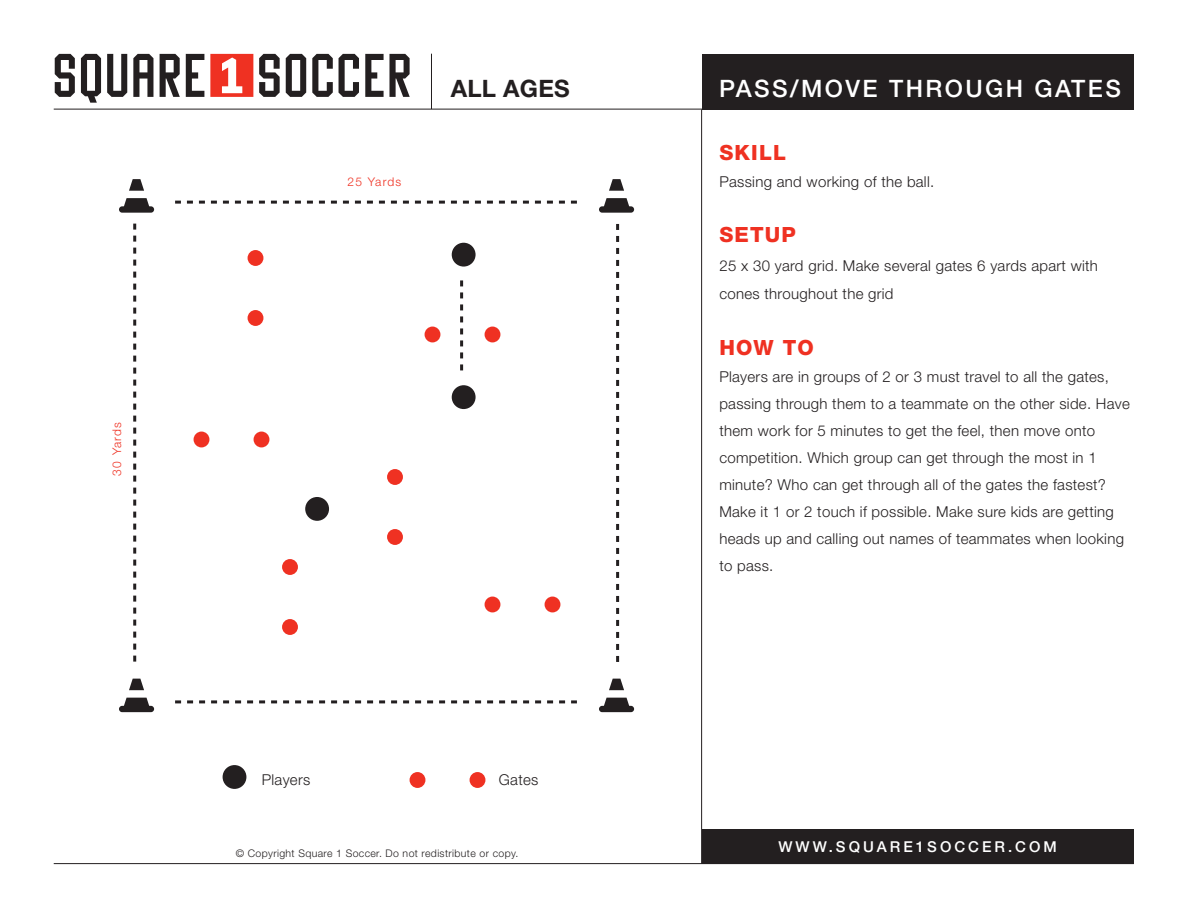
<style>
.page{position:relative;width:1188px;height:918px;background:#fff}
.page>*{position:absolute;margin:0;border:0;box-sizing:border-box;transform-origin:0 0}
.t1{font:500 24px "Helvetica Neue";letter-spacing:.1em;color:#fff}
.t2{font:700 24px "Helvetica Neue";letter-spacing:.01em;color:#231f20}
.t3{font:800 21px "Helvetica Neue";letter-spacing:.055em;color:#ef3122}
.t4{font:300 15px/27px "Helvetica Neue";letter-spacing:.02em;color:#231f20}
.t5{font:500 15px "Helvetica Neue";letter-spacing:.2em;color:#fff}
.t6{font:300 12px "Helvetica Neue";letter-spacing:.1em;color:#ef3122}
.t7{font:300 10.5px "Helvetica Neue";letter-spacing:.035em;color:#231f20}
</style>
<div class="page">
<hr style="left:54px;top:109px;width:1080px;height:1px;background:#231f20">
<hr style="left:54px;top:863px;width:1080px;height:1px;background:#231f20">
<hr style="left:701px;top:109px;width:1px;height:755px;background:#231f20">
<svg style="left:55px;top:54px;width:20px;height:43px"></svg>
<svg style="left:107px;top:54px;width:20px;height:43px"></svg>
<svg style="left:133px;top:54px;width:20px;height:43px"></svg>
<svg style="left:186px;top:54px;width:18px;height:43px"></svg>
<svg style="left:259px;top:54px;width:21px;height:43px"></svg>
<svg style="left:286px;top:54px;width:20px;height:43px"></svg>
<svg style="left:312px;top:54px;width:21px;height:43px"></svg>
<svg style="left:339px;top:54px;width:20px;height:43px"></svg>
<svg style="left:160px;top:54px;width:20px;height:43px"></svg>
<svg style="left:365px;top:54px;width:45px;height:43px"></svg>
<svg style="left:81px;top:54px;width:20px;height:49px"></svg>
<svg style="left:210px;top:54px;width:43px;height:43px"></svg>
<hr style="left:431px;top:54px;width:1px;height:55px;background:#231f20">
<div style="left:702px;top:54px;width:431px;height:55px;background:#231f20"></div>
<div style="left:702px;top:829px;width:431px;height:35px;background:#231f20"></div>
<div style="left:119px;top:206px;width:35px;height:7px;background:#231f20;border-radius:3px"></div>
<svg style="left:129px;top:179px;width:15px;height:12px"></svg>
<svg style="left:124px;top:198px;width:25px;height:8px"></svg>
<div style="left:599px;top:206px;width:35px;height:7px;background:#231f20;border-radius:3px"></div>
<svg style="left:609px;top:179px;width:15px;height:12px"></svg>
<svg style="left:604px;top:198px;width:25px;height:8px"></svg>
<div style="left:119px;top:706px;width:35px;height:6px;background:#231f20;border-radius:3px"></div>
<svg style="left:129px;top:679px;width:15px;height:11px"></svg>
<svg style="left:124px;top:698px;width:25px;height:8px"></svg>
<div style="left:599px;top:706px;width:35px;height:6px;background:#231f20;border-radius:3px"></div>
<svg style="left:609px;top:679px;width:15px;height:11px"></svg>
<svg style="left:604px;top:698px;width:25px;height:8px"></svg>
<svg style="left:175px;top:201px;width:402px;height:3px"></svg>
<svg style="left:616px;top:224px;width:3px;height:438px"></svg>
<svg style="left:460px;top:280px;width:3px;height:90px"></svg>
<svg style="left:175px;top:700px;width:402px;height:3px"></svg>
<svg style="left:133px;top:224px;width:3px;height:438px"></svg>
<div style="left:248px;top:250px;width:15px;height:16px;background:#ef3122;border-radius:50%"></div>
<div style="left:248px;top:310px;width:15px;height:16px;background:#ef3122;border-radius:50%"></div>
<div style="left:223px;top:765px;width:23px;height:24px;background:#231f20;border-radius:50%"></div>
<div style="left:387px;top:469px;width:16px;height:16px;background:#ef3122;border-radius:50%"></div>
<div style="left:387px;top:529px;width:16px;height:16px;background:#ef3122;border-radius:50%"></div>
<div style="left:282px;top:559px;width:16px;height:16px;background:#ef3122;border-radius:50%"></div>
<div style="left:282px;top:619px;width:16px;height:16px;background:#ef3122;border-radius:50%"></div>
<div style="left:485px;top:597px;width:15px;height:15px;background:#ef3122;border-radius:50%"></div>
<div style="left:545px;top:597px;width:15px;height:15px;background:#ef3122;border-radius:50%"></div>
<div style="left:410px;top:772px;width:15px;height:16px;background:#ef3122;border-radius:50%"></div>
<div style="left:470px;top:772px;width:15px;height:16px;background:#ef3122;border-radius:50%"></div>
<div style="left:425px;top:327px;width:15px;height:15px;background:#ef3122;border-radius:50%"></div>
<div style="left:485px;top:327px;width:15px;height:15px;background:#ef3122;border-radius:50%"></div>
<div style="left:194px;top:432px;width:15px;height:15px;background:#ef3122;border-radius:50%"></div>
<div style="left:254px;top:432px;width:15px;height:15px;background:#ef3122;border-radius:50%"></div>
<div style="left:452px;top:243px;width:24px;height:24px;background:#231f20;border-radius:50%"></div>
<div style="left:452px;top:385px;width:24px;height:24px;background:#231f20;border-radius:50%"></div>
<div style="left:305px;top:497px;width:24px;height:24px;background:#231f20;border-radius:50%"></div>
<p class="t6" style="left:109px;top:476px;width:55px;rotate:-90deg">30 Yards</p>
<p class="t6" style="left:348px;top:175px;width:55px">25 Yards</p>
<h1 class="t2" style="left:451px;top:74px;width:121px">ALL AGES</h1>
<h1 class="t1" style="left:719px;top:74px;width:403px">PASS/MOVE THROUGH GATES</h1>
<h2 class="t3" style="left:719px;top:140px;width:68px">SKILL</h2>
<p class="t4" style="left:719px;top:168px;width:216px">Passing and working of the ball.</p>
<h2 class="t3" style="left:719px;top:222px;width:78px">SETUP</h2>
<p class="t4" style="left:719px;top:251px;width:380px;line-height:28.5px">25 x 30 yard grid. Make several gates 6 yards apart with cones throughout the grid</p>
<h2 class="t3" style="left:719px;top:335px;width:96px">HOW TO</h2>
<p class="t4" style="left:719px;top:363px;width:412px">Players are in groups of 2 or 3 must travel to all the gates, passing through them to a teammate on the other side. Have them work for 5 minutes to get the feel, then move onto competition. Which group can get through the most in 1 minute? Who can get through all of the gates the fastest?<br>Make it 1 or 2 touch if possible. Make sure kids are getting heads up and calling out names of teammates when looking to pass.</p>
<p class="t4" style="left:262px;top:766px;width:50px">Players</p>
<p class="t4" style="left:499px;top:766px;width:41px">Gates</p>
<p class="t7" style="left:236px;top:847px;width:284px">© Copyright Square 1 Soccer. Do not redistribute or copy.</p>
<p class="t5" style="left:778px;top:838px;width:280px">WWW.SQUARE1SOCCER.COM</p>
</div>
